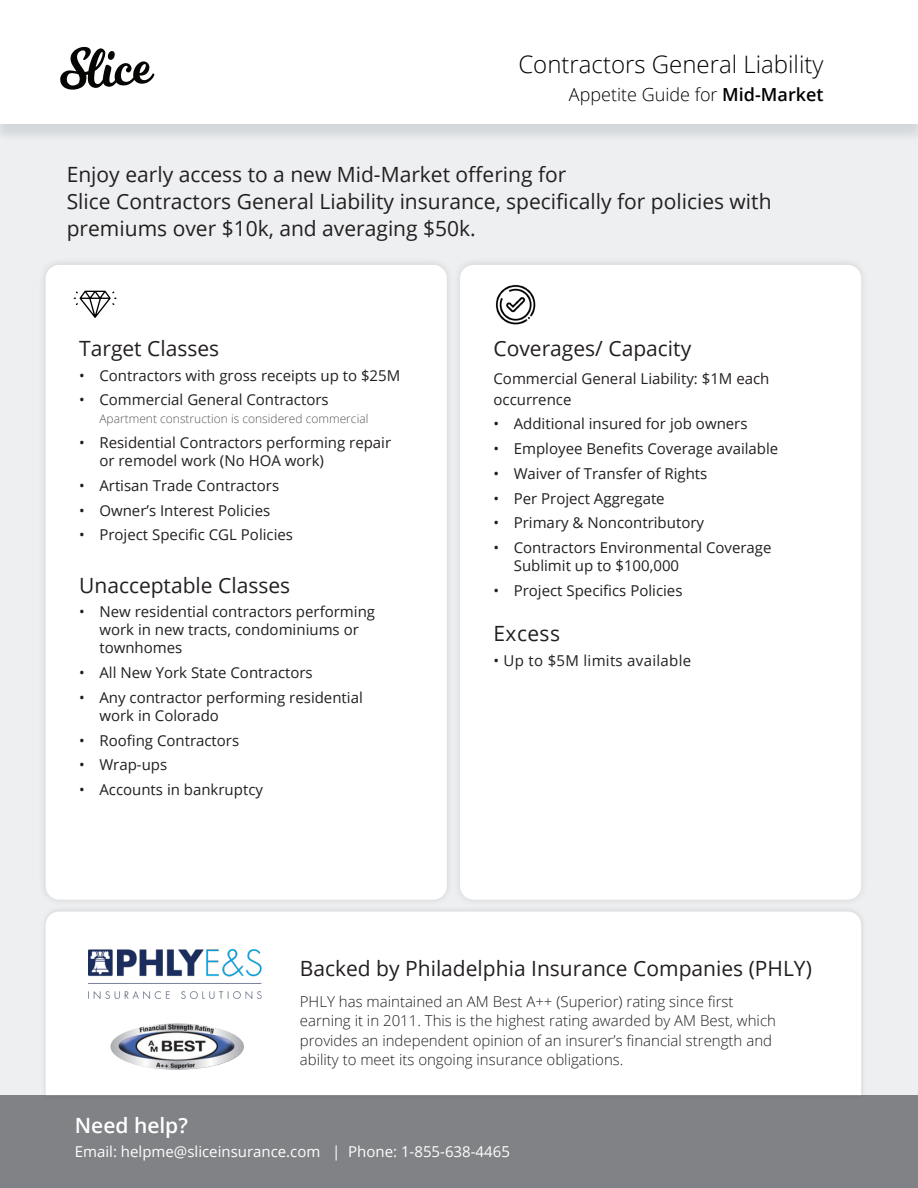
<style>
.page{position:relative;width:918px;height:1188px;background:#fff}
.page>*{position:absolute;margin:0;border:0;box-sizing:border-box;transform-origin:0 0}
.t1{font:300 24px "Open Sans";color:#000}
.t2{font:21px/27px "Open Sans";color:#231f20}
.t3{font:600 21px "Open Sans";color:#fff}
.t4{font:300 18px "Open Sans";color:#000}
.t5{font:15px/18px "Open Sans";color:#231f20}
.t6{font:300 15px/19.5px "Open Sans";color:#231f20}
.t7{font:15px "Open Sans";color:#fff}
.t8{font:15px "Open Sans";letter-spacing:.02em;color:#231f20}
.t9{font:300 12px "Open Sans";color:#57585a}
.s1{font-weight:600}
</style>
<div class="page">
<div style="left:0;top:1095px;width:918px;height:93px;background:#808285"></div>
<div style="left:0;top:110px;width:918px;height:985px;background:#edeff0"></div>
<div style="left:37px;top:257px;width:418px;height:651px;background:#e8eaea"></div>
<div style="left:46px;top:265px;width:401px;height:635px;background:#fff;border-radius:14px"></div>
<div style="left:452px;top:257px;width:417px;height:651px;background:#e8eaeb"></div>
<div style="left:460px;top:265px;width:401px;height:635px;background:#fff;border-radius:14px"></div>
<div style="left:0;top:2px;width:918px;height:141px;background:#14254a;opacity:.12"></div>
<div style="left:0;top:0;width:918px;height:124px;background:#fff"></div>
<svg style="left:60px;top:47px;width:94px;height:43px"></svg>
<div style="left:40px;top:906px;width:827px;height:195px;background:#000;opacity:.12"></div>
<div style="left:46px;top:912px;width:815px;height:183px;background:#fff"></div>
<img style="left:110px;top:1023px;width:134px;height:47px">
<div style="left:84px;top:948px;width:187px;height:61px;background:#fff;border-radius:7px"></div>
<img style="left:89px;top:950px;width:173px;height:48px">
<img style="left:495px;top:285px;width:41px;height:40px">
<svg style="left:74px;top:291px;width:43px;height:27px"></svg>
<p class="t1" style="left:518px;top:47px;width:307px">Contractors General Liability</p>
<p class="t4" style="left:569px;top:82px;width:256px">Appetite Guide for <span class="s1">Mid-Market</span></p>
<p class="t2" style="left:67px;top:160px;width:706px">Enjoy early access to a new Mid-Market offering for<br>Slice Contractors General Liability insurance, specifically for policies with premiums over $10k, and averaging $50k.</p>
<p class="t2" style="left:79px;top:334px;width:142px">Target Classes</p>
<p class="t5" style="left:79px;top:366px;width:323px">• Contractors with gross receipts up to $25M</p>
<p class="t5" style="left:79px;top:391px;width:251px">• Commercial General Contractors</p>
<p class="t9" style="left:99px;top:411px;width:271px">Apartment construction is considered commercial</p>
<p class="t5" style="left:99px;top:433px;width:293px;text-indent:-20px">• Residential Contractors performing repair or remodel work (No HOA work)</p>
<p class="t5" style="left:79px;top:476px;width:202px">• Artisan Trade Contractors</p>
<p class="t5" style="left:79px;top:501px;width:193px">• Owner’s Interest Policies</p>
<p class="t5" style="left:79px;top:526px;width:215px">• Project Specific CGL Policies</p>
<p class="t2" style="left:79px;top:571px;width:213px">Unacceptable Classes</p>
<p class="t5" style="left:99px;top:603px;width:277px;text-indent:-20px">• New residential contractors performing work in new tracts, condominiums or townhomes</p>
<p class="t5" style="left:79px;top:663px;width:235px">• All New York State Contractors</p>
<p class="t5" style="left:99px;top:688px;width:265px;text-indent:-20px">• Any contractor performing residential work in Colorado</p>
<p class="t5" style="left:79px;top:731px;width:162px">• Roofing Contractors</p>
<p class="t5" style="left:79px;top:756px;width:90px">• Wrap-ups</p>
<p class="t5" style="left:79px;top:780px;width:185px">• Accounts in bankruptcy</p>
<p class="t2" style="left:494px;top:334px;width:199px">Coverages/ Capacity</p>
<p class="t5" style="left:494px;top:367px;width:277px;line-height:21px">Commercial General Liability: $1M each occurrence</p>
<p class="t5" style="left:494px;top:415px;width:256px">• Additional insured for job owners</p>
<p class="t5" style="left:494px;top:439px;width:286px">• Employee Benefits Coverage available</p>
<p class="t5" style="left:494px;top:464px;width:215px">• Waiver of Transfer of Rights</p>
<p class="t5" style="left:494px;top:489px;width:173px">• Per Project Aggregate</p>
<p class="t5" style="left:494px;top:514px;width:212px">• Primary &amp; Noncontributory</p>
<p class="t5" style="left:514px;top:538px;width:259px;text-indent:-20px">• Contractors Environmental Coverage<br>Sublimit up to $100,000</p>
<p class="t5" style="left:494px;top:581px;width:191px">• Project Specifics Policies</p>
<p class="t2" style="left:494px;top:620px;width:68px">Excess</p>
<p class="t8" style="left:494px;top:650px;width:199px">• Up to $5M limits available</p>
<p class="t2" style="left:300px;top:954px;width:514px">Backed by Philadelphia Insurance Companies (PHLY)</p>
<p class="t6" style="left:300px;top:991px;width:478px">PHLY has maintained an AM Best A++ (Superior) rating since first earning it in 2011. This is the highest rating awarded by AM Best, which provides an independent opinion of an insurer’s financial strength and ability to meet its ongoing insurance obligations.</p>
<h2 class="t3" style="left:75px;top:1111px;width:115px">Need help?</h2>
<p class="t7" style="left:75px;top:1141px;width:437px">Email: helpme@sliceinsurance.com | Phone: 1-855-638-4465</p>
</div>
